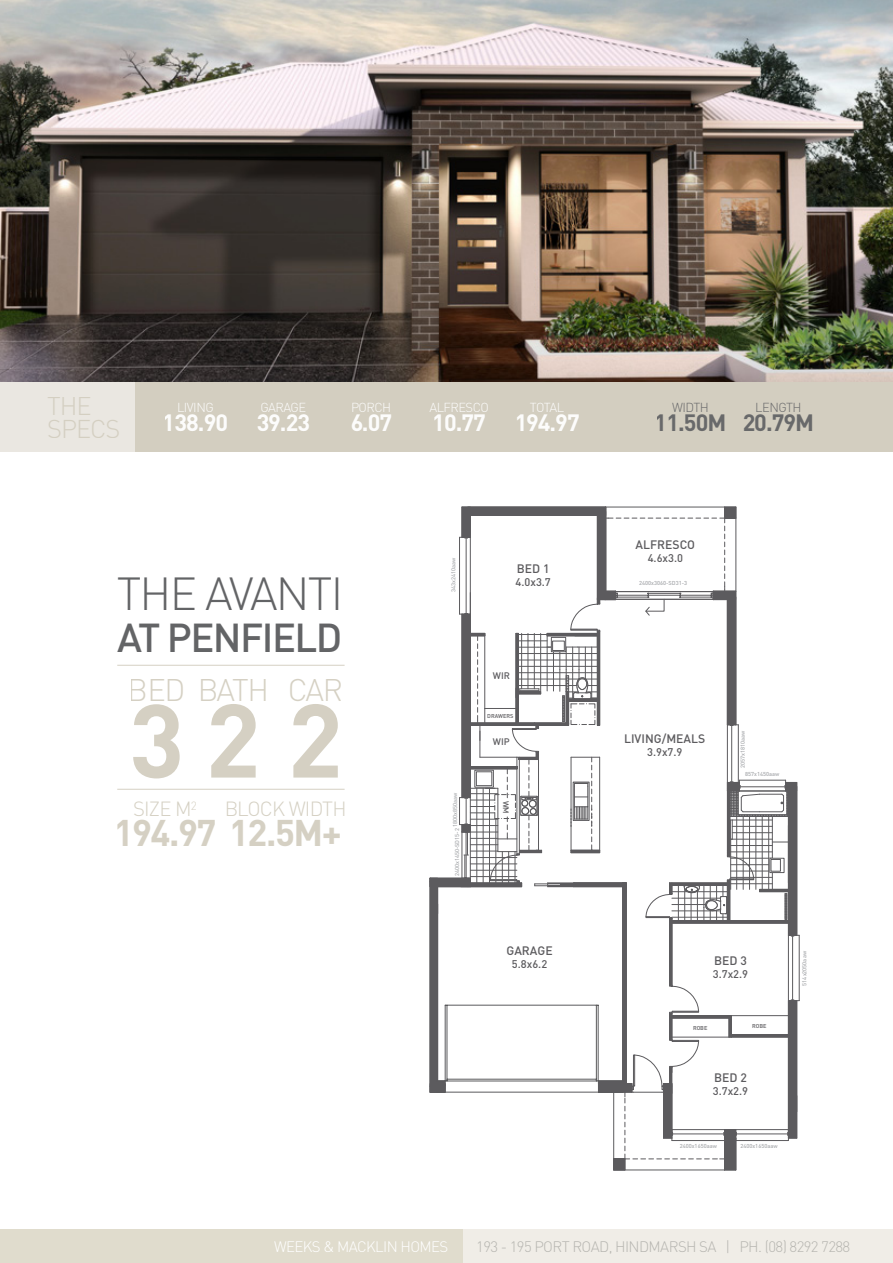
<style>
.page{position:relative;width:893px;height:1263px;background:#fff}
.page>*{position:absolute;margin:0;border:0;box-sizing:border-box;transform-origin:0 0}
.t1{font:700 102.45px "DIN Pro";color:#d3cec0}
.t2{font:300 45.75px "DIN Pro";letter-spacing:-.04em;color:#636466}
.t3{font:500 39.9px "DIN Pro";letter-spacing:-.04em;color:#636466}
.t4{font:700 36.75px "DIN Pro";letter-spacing:-.04em;color:#d3cec0}
.t5{font:300 30.9px "DIN Pro";letter-spacing:-.04em;color:#d3cec0}
.t6{font:300 25.35px/22.2px "DIN Pro";letter-spacing:-.04em;color:#d3cec0}
.t7{font:700 23.4px "DIN Pro";letter-spacing:-.04em;color:#fff}
.t8{font:700 23.4px "DIN Pro";letter-spacing:-.04em;color:#636466}
.t9{font:300 20.25px "DIN Pro";letter-spacing:-.04em;color:#d3cec0}
.t10{font:300 15px "DIN Pro";letter-spacing:-.04em;color:#b6b5b0}
.t11{font:300 15px "DIN Pro";letter-spacing:-.04em;color:#fff}
.t12{font:300 12.9px "DIN Pro";letter-spacing:-.04em;color:#fff}
.t13{font:300 12.9px "DIN Pro";letter-spacing:-.04em;color:#636466}
.t14{font:500 12.15px "DIN Pro";color:#5c5b5e}
.t15{font:500 11.1px "DIN Pro";color:#5c5b5e}
.t16{font:500 9.45px "DIN Pro";color:#5c5b5e}
.t17{font:500 7.8px "DIN Pro";color:#5c5b5e}
.t18{font:500 5.7px "DIN Pro";color:#a7a9ac}
.t19{font:500 5.7px "DIN Pro";letter-spacing:-.005em;color:#5c5b5e}
</style>
<div class="page">
<img style="left:0;top:0;width:893px;height:382px">
<hr style="left:729px;top:1037px;width:59px;height:1px;background:#5c5b5e">
<hr style="left:672px;top:923px;width:1px;height:62px;background:#5c5b5e">
<hr style="left:731px;top:1015px;width:58px;height:1px;background:#5c5b5e">
<hr style="left:799px;top:935px;width:1px;height:66px;background:#5c5b5e">
<hr style="left:792px;top:936px;width:1px;height:64px;background:#5c5b5e">
<hr style="left:788px;top:935px;width:1px;height:66px;background:#5c5b5e">
<hr style="left:736px;top:1140px;width:52px;height:1px;background:#5c5b5e">
<hr style="left:736px;top:1134px;width:52px;height:1px;background:#5c5b5e">
<hr style="left:736px;top:1129px;width:52px;height:1px;background:#5c5b5e">
<svg style="left:787px;top:1129px;width:10px;height:11px"></svg>
<svg style="left:430px;top:1081px;width:16px;height:12px"></svg>
<div style="left:788px;top:1001px;width:9px;height:137px;background:#5c5b5e"></div>
<hr style="left:623px;top:883px;width:3px;height:202px;background:#5c5b5e">
<div style="left:622px;top:882px;width:5px;height:203px;border:1px solid #5c5b5e"></div>
<div style="left:731px;top:1034px;width:59px;height:3px;border:1px solid #5c5b5e"></div>
<div style="left:430px;top:878px;width:40px;height:9px;background:#5c5b5e"></div>
<div style="left:430px;top:878px;width:8px;height:214px;background:#5c5b5e"></div>
<div style="left:436px;top:1081px;width:9px;height:11px;background:#5c5b5e"></div>
<div style="left:669px;top:918px;width:3px;height:67px;border:1px solid #5c5b5e"></div>
<hr style="left:437px;top:1092px;width:186px;height:1px;background:#5a5a5c">
<hr style="left:447px;top:1079px;width:149px;height:1px;background:#5a5a5c">
<hr style="left:437px;top:1080px;width:186px;height:1px;background:#5a5a5c">
<hr style="left:447px;top:1005px;width:1px;height:76px;background:#5a5a5c">
<hr style="left:445px;top:1005px;width:1px;height:76px;background:#5a5a5c">
<hr style="left:596px;top:1005px;width:1px;height:76px;background:#5a5a5c">
<hr style="left:445px;top:1005px;width:153px;height:1px;background:#5a5a5c">
<svg style="left:598px;top:984px;width:139px;height:187px"></svg>
<svg style="left:459px;top:507px;width:340px;height:430px"></svg>
<div style="left:729px;top:878px;width:25px;height:2px;border:1px solid #5c5b5e"></div>
<div style="left:318px;top:1230px;width:575px;height:33px;background:#f0ede7"></div>
<div style="left:0;top:1230px;width:462px;height:33px;background:#e0dccd"></div>
<div style="left:0;top:382px;width:149px;height:70px;background:#eae7e1"></div>
<div style="left:135px;top:382px;width:758px;height:70px;background:#d3cec0"></div>
<hr style="left:117px;top:665px;width:228px;height:1px;background:#d3cec0">
<hr style="left:117px;top:789px;width:228px;height:1px;background:#d3cec0">
<h3 class="t6" style="left:47px;top:394px;width:75px">THE<br>SPECS</h3>
<h3 class="t12" style="left:177px;top:399px;width:38px">LIVING</h3>
<h3 class="t7" style="left:163px;top:407px;width:67px">138.90</h3>
<h3 class="t12" style="left:260px;top:399px;width:47px">GARAGE</h3>
<h3 class="t7" style="left:256px;top:407px;width:55px">39.23</h3>
<h3 class="t12" style="left:351px;top:399px;width:42px">PORCH</h3>
<h3 class="t7" style="left:350px;top:407px;width:43px">6.07</h3>
<h3 class="t12" style="left:429px;top:399px;width:61px">ALFRESCO</h3>
<h3 class="t7" style="left:432px;top:407px;width:55px">10.77</h3>
<h3 class="t12" style="left:530px;top:399px;width:36px">TOTAL</h3>
<h3 class="t7" style="left:514px;top:407px;width:67px">194.97</h3>
<h3 class="t13" style="left:672px;top:399px;width:38px">WIDTH</h3>
<h3 class="t8" style="left:655px;top:407px;width:73px">11.50M</h3>
<h3 class="t13" style="left:755px;top:399px;width:48px">LENGTH</h3>
<h3 class="t8" style="left:742px;top:407px;width:73px">20.79M</h3>
<h2 class="t2" style="left:117px;top:562px;width:228px">THE AVANTI</h2>
<p class="t18" style="left:449px;top:592px;width:36px;rotate:-90deg">343x2410aaw</p>
<h3 class="t14" style="left:517px;top:560px;width:34px">BED 1</h3>
<h3 class="t15" style="left:516px;top:574px;width:37px">4.0x3.7</h3>
<h3 class="t14" style="left:635px;top:536px;width:61px">ALFRESCO</h3>
<h3 class="t15" style="left:648px;top:550px;width:37px">4.6x3.0</h3>
<p class="t18" style="left:639px;top:579px;width:50px">2400x3060-SD31-3</p>
<h3 class="t3" style="left:117px;top:610px;width:227px">AT PENFIELD</h3>
<h3 class="t5" style="left:128px;top:668px;width:143px">BED BATH</h3>
<h1 class="t1" style="left:129px;top:671px;width:216px">322</h1>
<h3 class="t5" style="left:287px;top:668px;width:58px">CAR</h3>
<h3 class="t16" style="left:493px;top:669px;width:19px">WIR</h3>
<p class="t19" style="left:487px;top:712px;width:28px">DRAWERS</p>
<h3 class="t16" style="left:493px;top:735px;width:18px">WIP</h3>
<h3 class="t14" style="left:624px;top:730px;width:83px">LIVING/MEALS</h3>
<h3 class="t15" style="left:647px;top:745px;width:37px">3.9x7.9</h3>
<p class="t18" style="left:739px;top:768px;width:39px;rotate:-90deg">2057x1810aaw</p>
<p class="t18" style="left:745px;top:770px;width:36px">857x1450aaw</p>
<h3 class="t9" style="left:133px;top:795px;width:65px">SIZE M<sup>2</sup></h3>
<h3 class="t4" style="left:114px;top:808px;width:230px">194.97 12.5M+</h3>
<h3 class="t9" style="left:224px;top:795px;width:124px">BLOCK WIDTH</h3>
<p class="t18" style="left:453px;top:876px;width:86px;rotate:-90deg">2400x1450-SD15-2 1800x850aaw</p>
<h3 class="t17" style="left:511px;top:800px;width:15px;rotate:90deg">WM</h3>
<h3 class="t14" style="left:506px;top:942px;width:48px">GARAGE</h3>
<h3 class="t15" style="left:512px;top:956px;width:37px">5.8x6.2</h3>
<h3 class="t14" style="left:714px;top:952px;width:34px">BED 3</h3>
<h3 class="t15" style="left:713px;top:966px;width:37px">3.7x2.9</h3>
<p class="t18" style="left:801px;top:985px;width:36px;rotate:-90deg">514x2050aaw</p>
<p class="t19" style="left:693px;top:1024px;width:16px">ROBE</p>
<p class="t19" style="left:752px;top:1022px;width:16px">ROBE</p>
<h3 class="t14" style="left:714px;top:1069px;width:34px">BED 2</h3>
<h3 class="t15" style="left:713px;top:1084px;width:37px">3.7x2.9</h3>
<p class="t18" style="left:680px;top:1142px;width:39px">2400x1650aaw</p>
<p class="t18" style="left:740px;top:1142px;width:39px">2400x1650aaw</p>
<h3 class="t11" style="left:274px;top:1236px;width:176px">WEEKS &amp; MACKLIN HOMES</h3>
<h3 class="t10" style="left:476px;top:1236px;width:375px">193 - 195 PORT ROAD, HINDMARSH SA | PH. (08) 8292 7288</h3>
</div>
